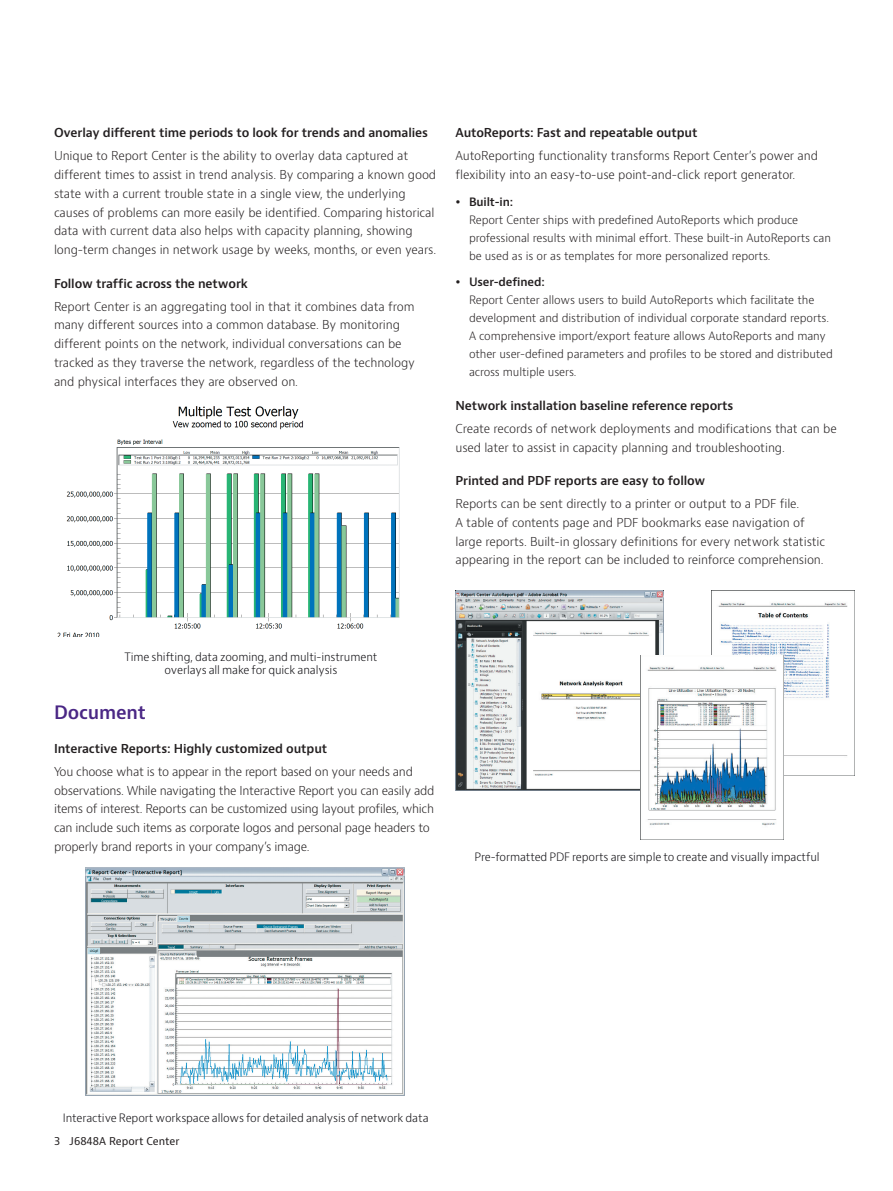
<style>
.page{position:relative;width:893px;height:1191px;background:#fff}
.page>*{position:absolute;margin:0;border:0;box-sizing:border-box;transform-origin:0 0}
.t1{font:600 18px "Bernino Sans";letter-spacing:-.01em;color:#4a2785}
.t2{font:300 12px/18.8px "Bernino Sans";letter-spacing:-.01em;color:#231f20}
.t3{font:600 12px "Bernino Sans";letter-spacing:-.01em;color:#231f20}
.t4{font:300 11.25px/18px "Bernino Sans";letter-spacing:-.01em;color:#231f20}
.t5{font:300 11.25px/13.5px "Bernino Sans";letter-spacing:-.01em;color:#0d0c10;text-align:center}
.t6{font:600 11.25px "Bernino Sans";letter-spacing:-.01em;color:#231f20}
.t7{font:10.5px "Bernino Sans";color:#231f20}
</style>
<div class="page">
<img style="left:57px;top:406px;width:343px;height:230px">
<img style="left:85px;top:867px;width:319px;height:228px">
<img style="left:455px;top:591px;width:208px;height:199px">
<img style="left:718px;top:603px;width:130px;height:172px">
<img style="left:641px;top:655px;width:142px;height:171px">
<p class="t3" style="left:54px;top:125px;width:376px">Overlay different time periods to look for trends and anomalies</p>
<p class="t2" style="left:54px;top:147px;width:384px">Unique to Report Center is the ability to overlay data captured at different times to assist in trend analysis. By comparing a known good state with a current trouble state in a single view, the underlying causes of problems can more easily be identified. Comparing historical data with current data also helps with capacity planning, showing long-term changes in network usage by weeks, months, or even years.</p>
<p class="t3" style="left:54px;top:275px;width:196px">Follow traffic across the network</p>
<p class="t2" style="left:54px;top:297px;width:363px">Report Center is an aggregating tool in that it combines data from many different sources into a common database. By monitoring different points on the network, individual conversations can be tracked as they traverse the network, regardless of the technology and physical interfaces they are observed on.</p>
<p class="t3" style="left:455px;top:125px;width:244px">AutoReports: Fast and repeatable output</p>
<p class="t2" style="left:455px;top:147px;width:364px">AutoReporting functionality transforms Report Center’s power and flexibility into an easy-to-use point-and-click report generator.</p>
<p class="t6" style="left:469px;top:194px;width:46px">Built-in:</p>
<p class="t4" style="left:469px;top:211px;width:363px">Report Center ships with predefined AutoReports which produce professional results with minimal effort. These built-in AutoReports can be used as is or as templates for more personalized reports.</p>
<p class="t6" style="left:469px;top:275px;width:77px">User-defined:</p>
<p class="t4" style="left:469px;top:291px;width:365px">Report Center allows users to build AutoReports which facilitate the development and distribution of individual corporate standard reports.<br>A comprehensive import/export feature allows AutoReports and many other user-defined parameters and profiles to be stored and distributed across multiple users.</p>
<p class="t3" style="left:455px;top:398px;width:279px">Network installation baseline reference reports</p>
<p class="t2" style="left:455px;top:419px;width:383px">Create records of network deployments and modifications that can be used later to assist in capacity planning and troubleshooting.</p>
<p class="t3" style="left:455px;top:473px;width:251px">Printed and PDF reports are easy to follow</p>
<p class="t2" style="left:455px;top:494px;width:371px">Reports can be sent directly to a printer or output to a PDF file.<br>A table of contents page and PDF bookmarks ease navigation of large reports. Built-in glossary definitions for every network statistic appearing in the report can be included to reinforce comprehension.</p>
<p class="t5" style="left:124px;top:650px;width:254px">Time shifting, data zooming, and multi-instrument overlays all make for quick analysis</p>
<h1 class="t1" style="left:54px;top:701px;width:94px">Document</h1>
<p class="t3" style="left:54px;top:740px;width:275px">Interactive Reports: Highly customized output</p>
<p class="t2" style="left:54px;top:762px;width:382px">You choose what is to appear in the report based on your needs and observations. While navigating the Interactive Report you can easily add items of interest. Reports can be customized using layout profiles, which can include such items as corporate logos and personal page headers to properly brand reports in your company’s image.</p>
<p class="t5" style="left:475px;top:850px;width:347px">Pre-formatted PDF reports are simple to create and visually impactful</p>
<p class="t5" style="left:63px;top:1111px;width:367px">Interactive Report workspace allows for detailed analysis of network data</p>
<p class="t7" style="left:54px;top:1134px;width:127px">3 J6848A Report Center</p>
</div>
